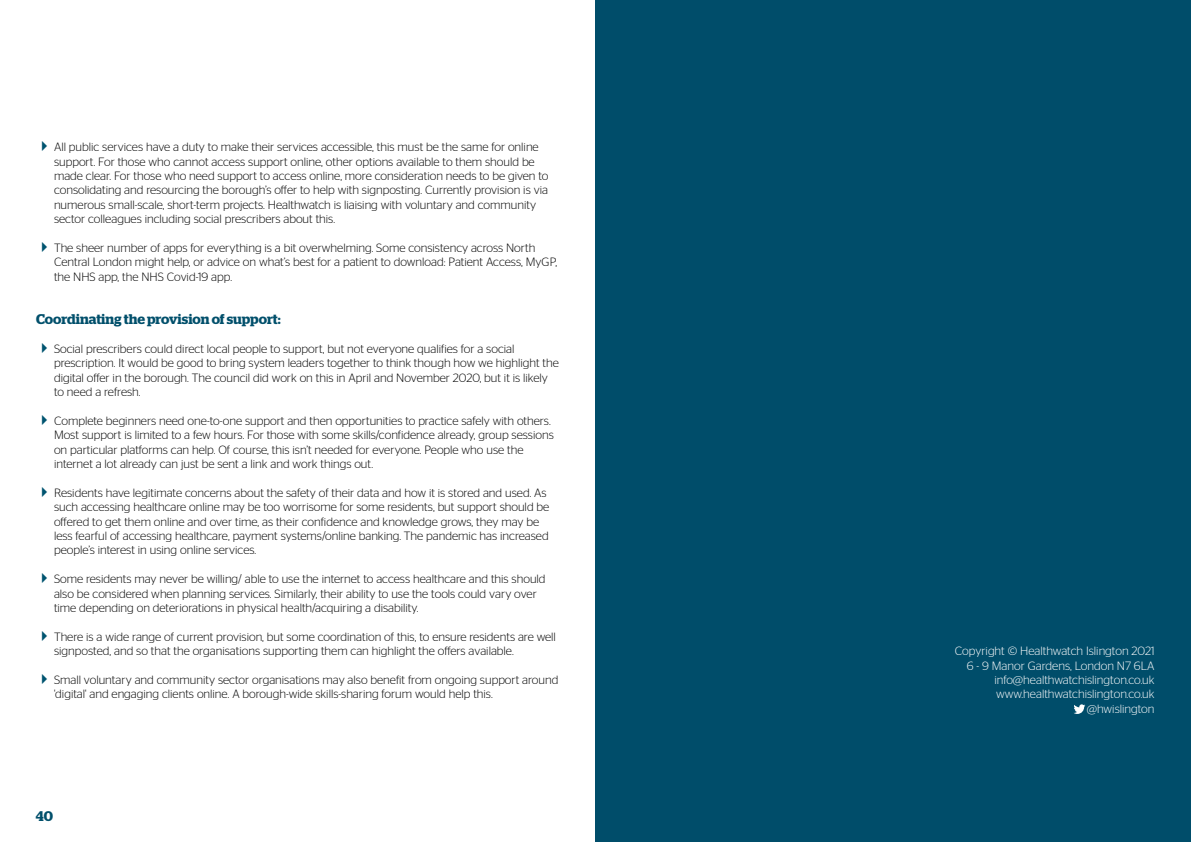
<style>
.page{position:relative;width:1191px;height:842px;background:#fff}
.page>*{position:absolute;margin:0;border:0;box-sizing:border-box;transform-origin:0 0}
.t1{font:600 14px "Stag";letter-spacing:-.005em;color:#004f6b}
.t2{font:300 12px/14.4px "Stag Sans";color:#000}
.t3{font:300 12px/14.4px "Stag Sans";color:#fff;text-align:right}
</style>
<div class="page">
<div style="left:595px;top:0;width:596px;height:842px;background:#004d6a"></div>
<svg style="left:1074px;top:704px;width:11px;height:10px"></svg>
<p class="t2" style="left:54px;top:140px;width:496px">All public services have a duty to make their services accessible, this must be the same for online support. For those who cannot access support online, other options available to them should be made clear. For those who need support to access online, more consideration needs to be given to consolidating and resourcing the borough’s offer to help with signposting. Currently provision is via numerous small-scale, short-term projects. Healthwatch is liaising with voluntary and community sector colleagues including social prescribers about this.</p>
<p class="t2" style="left:54px;top:240px;width:504px">The sheer number of apps for everything is a bit overwhelming. Some consistency across North<br>Central London might help, or advice on what’s best for a patient to download: Patient Access, MyGP, the NHS app, the NHS Covid-19 app.</p>
<p class="t1" style="left:36px;top:311px;width:246px">Coordinating the provision of support:</p>
<p class="t2" style="left:54px;top:341px;width:506px">Social prescribers could direct local people to support, but not everyone qualifies for a social prescription. It would be good to bring system leaders together to think though how we highlight the digital offer in the borough. The council did work on this in April and November 2020, but it is likely to need a refresh.</p>
<p class="t2" style="left:54px;top:413px;width:501px">Complete beginners need one-to-one support and then opportunities to practice safely with others.<br>Most support is limited to a few hours. For those with some skills/confidence already, group sessions on particular platforms can help. Of course, this isn’t needed for everyone. People who use the internet a lot already can just be sent a link and work things out.</p>
<p class="t2" style="left:54px;top:485px;width:497px">Residents have legitimate concerns about the safety of their data and how it is stored and used. As such accessing healthcare online may be too worrisome for some residents, but support should be offered to get them online and over time, as their confidence and knowledge grows, they may be less fearful of accessing healthcare, payment systems/online banking. The pandemic has increased people’s interest in using online services.</p>
<p class="t2" style="left:54px;top:572px;width:493px">Some residents may never be willing/ able to use the internet to access healthcare and this should also be considered when planning services. Similarly, their ability to use the tools could vary over time depending on deteriorations in physical health/acquiring a disability.</p>
<p class="t2" style="left:54px;top:629px;width:503px">There is a wide range of current provision, but some coordination of this, to ensure residents are well signposted, and so that the organisations supporting them can highlight the offers available.</p>
<p class="t2" style="left:54px;top:672px;width:506px">Small voluntary and community sector organisations may also benefit from ongoing support around 'digital' and engaging clients online. A borough-wide skills-sharing forum would help this.</p>
<p class="t1" style="left:36px;top:807px;width:19px">40</p>
<p class="t3" style="left:955px;top:644px;width:201px">Copyright © Healthwatch Islington 2021<br>6 - 9 Manor Gardens, London N7 6LA info@healthwatchislington.co.uk www.healthwatchislington.co.uk @hwislington</p>
</div>
